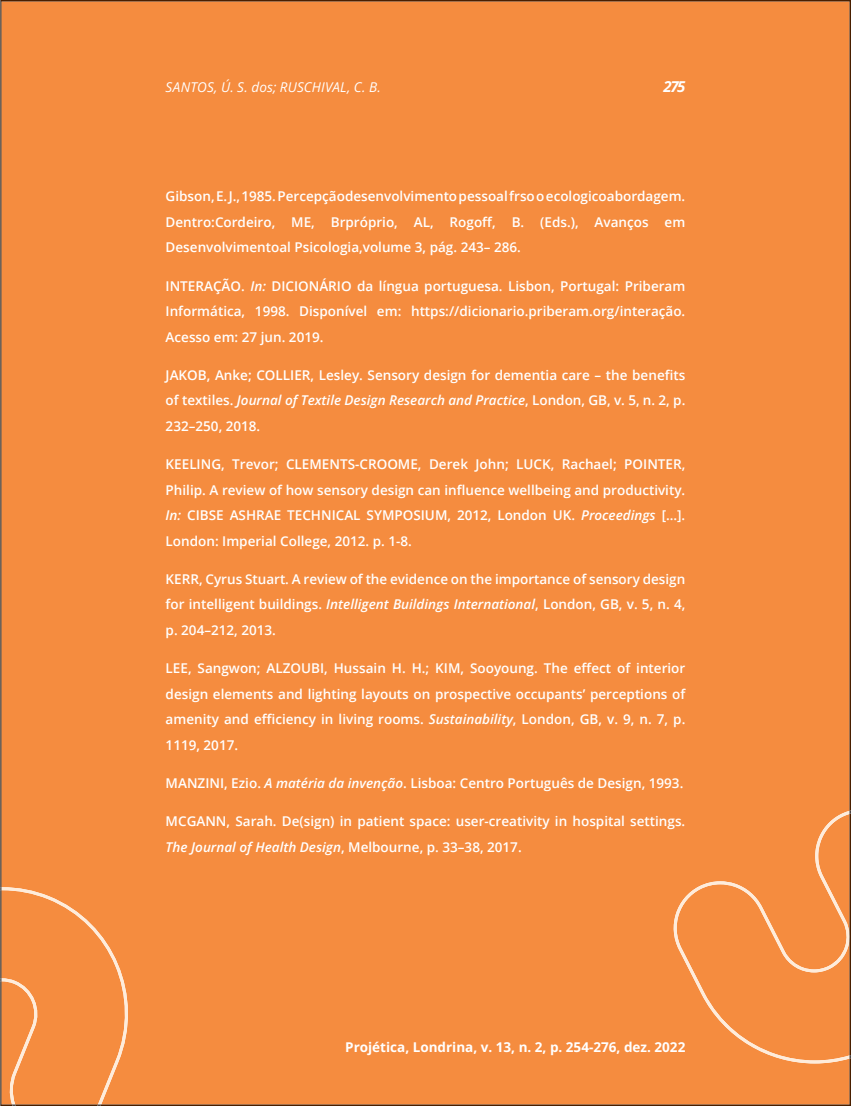
<style>
.page{position:relative;width:851px;height:1106px;background:#fff}
.page>*{position:absolute;margin:0;border:0;box-sizing:border-box;transform-origin:0 0}
.t1{font:italic 700 15px "Open Sans";color:#fff}
.t2{font:600 13.5px/25.5px "Open Sans";color:#fff;text-align:justify}
.t3{font:700 13.5px "Open Sans";color:#fff}
.t4{font:italic 13.5px "Open Sans";letter-spacing:.01em;color:#fff}
.s1{font-style:italic}
</style>
<div class="page">
<div style="left:145px;top:0;width:705px;height:1106px;background:#f58c3f"></div>
<div style="left:0;top:0;width:145px;height:1106px;background:#f58c3f"></div>
<svg style="left:849px;top:810px;width:1px;height:248px"></svg>
<p class="t4" style="left:166px;top:77px;width:217px">SANTOS, Ú. S. dos; RUSCHIVAL, C. B.</p>
<p class="t1" style="left:663px;top:76px;width:23px">275</p>
<p class="t2" style="left:166px;top:183px;width:521px">Gibson, E. J., 1985. Percepçãodesenvolvimento pessoal frso o ecologicoabordagem.<br>Dentro:Cordeiro, ME, Brpróprio, AL, Rogoff, B. (Eds.), Avanços em Desenvolvimentoal Psicologia,volume 3, pág. 243– 286.</p>
<p class="t2" style="left:166px;top:272px;width:521px">INTERAÇÃO. <span class="s1">In:</span> DICIONÁRIO da língua portuguesa. Lisbon, Portugal: Priberam Informática, 1998. Disponível em: https://dicionario.priberam.org/interação.<br>Acesso em: 27 jun. 2019.</p>
<p class="t2" style="left:166px;top:362px;width:521px">JAKOB, Anke; COLLIER, Lesley. Sensory design for dementia care – the benefits of textiles. <span class="s1">Journal of Textile Design Research and Practice</span>, London, GB, v. 5, n. 2, p.<br>232–250, 2018.</p>
<p class="t2" style="left:166px;top:451px;width:521px">KEELING, Trevor; CLEMENTS-CROOME, Derek John; LUCK, Rachael; POINTER, Philip. A review of how sensory design can influence wellbeing and productivity.<br><span class="s1">In:</span> CIBSE ASHRAE TECHNICAL SYMPOSIUM, 2012, London UK. <span class="s1">Proceedings</span> […].<br>London: Imperial College, 2012. p. 1-8.</p>
<p class="t2" style="left:166px;top:566px;width:521px">KERR, Cyrus Stuart. A review of the evidence on the importance of sensory design for intelligent buildings. <span class="s1">Intelligent Buildings International</span>, London, GB, v. 5, n. 4, p. 204–212, 2013.</p>
<p class="t2" style="left:166px;top:655px;width:521px">LEE, Sangwon; ALZOUBI, Hussain H. H.; KIM, Sooyoung. The effect of interior design elements and lighting layouts on prospective occupants’ perceptions of amenity and efficiency in living rooms. <span class="s1">Sustainability</span>, London, GB, v. 9, n. 7, p.<br>1119, 2017.</p>
<p class="t2" style="left:166px;top:770px;width:519px">MANZINI, Ezio. <span class="s1">A matéria da invenção</span>. Lisboa: Centro Português de Design, 1993.</p>
<p class="t2" style="left:166px;top:808px;width:521px">MCGANN, Sarah. De(sign) in patient space: user-creativity in hospital settings.<br><span class="s1">The Journal of Health Design</span>, Melbourne, p. 33–38, 2017.</p>
<p class="t3" style="left:345px;top:1037px;width:341px">Projética, Londrina, v. 13, n. 2, p. 254-276, dez. 2022</p>
</div>
